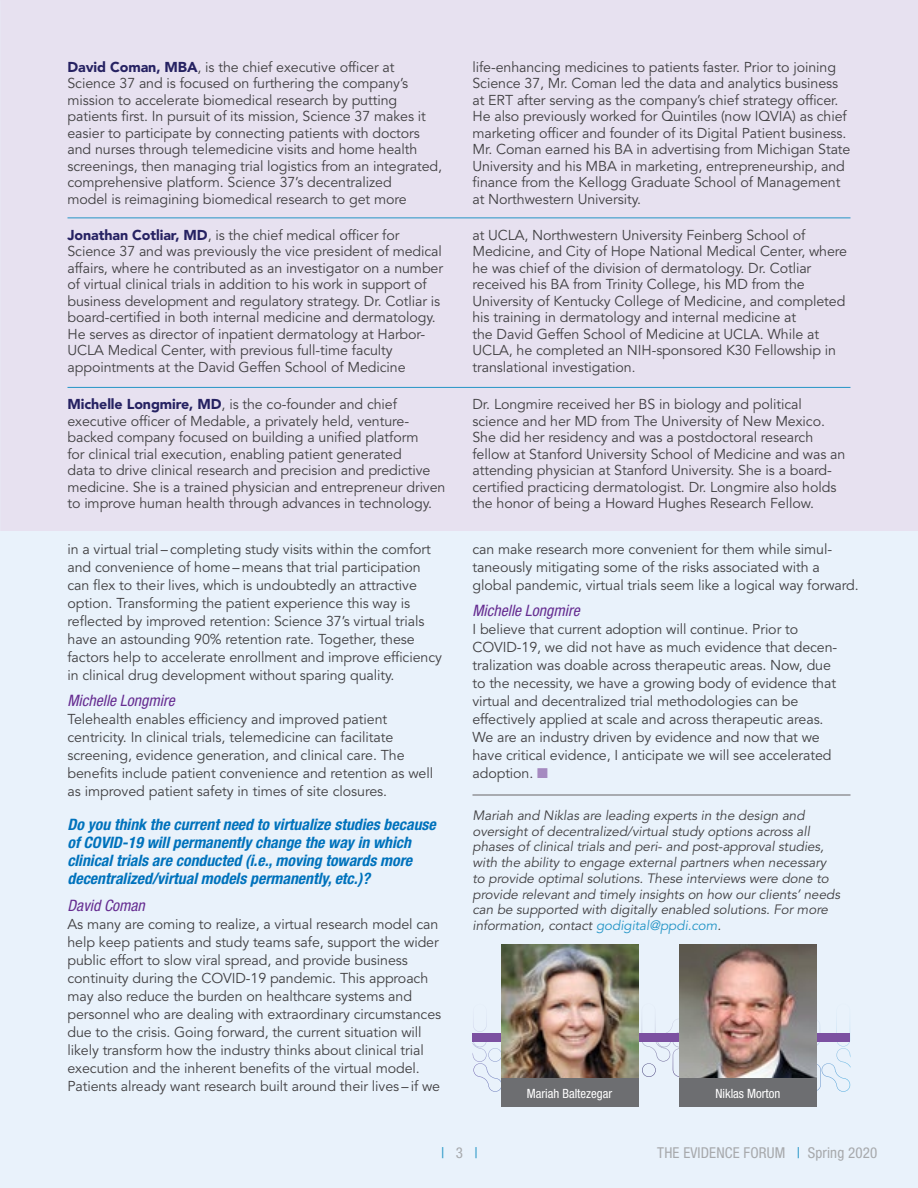
<style>
.page{position:relative;width:918px;height:1188px;background:#e9f2fb}
.page>*{position:absolute;margin:0;border:0;box-sizing:border-box;transform-origin:0 0}
.t1{font:italic 700 condensed 15.75px/18px "Helvetica Neue LT Std";color:#0072bc}
.t2{font:italic condensed 15.75px "Helvetica Neue LT Std";color:#662d91}
.t3{font:condensed 15px "Helvetica Neue LT Std";letter-spacing:.01em;color:#a7a9ac}
.t4{font:condensed 15px "Helvetica Neue LT Std";color:#2495c6}
.t5{font:14.25px/16.5px "Avenir LT Std";letter-spacing:-.005em;color:#414042}
.t6{font:italic 13.5px/15.8px "Avenir LT Std";letter-spacing:-.005em;color:#414042}
.t7{font:condensed 12.75px "Helvetica Neue LT Std";color:#fff}
.s1{font-weight:900;color:#262262}
.s2{font-size:13.5px}
.s3{color:#a58ac0}
.s4{color:#2495c6}
.s5{color:#a7a9ac}
</style>
<div class="page">
<div style="left:0;top:0;width:918px;height:530px;background:#e7e1f0"></div>
<div style="left:472px;top:1033px;width:378px;height:9px;background:#7c51a1"></div>
<img style="left:501px;top:945px;width:137px;height:134px">
<div style="left:501px;top:1079px;width:137px;height:28px;background:#6d6e71"></div>
<img style="left:679px;top:945px;width:137px;height:134px">
<div style="left:679px;top:1079px;width:137px;height:28px;background:#6d6e71"></div>
<hr style="left:472px;top:794px;width:378px;height:2px;background:#939598">
<hr style="left:68px;top:217px;width:782px;height:1px;background:#2495c6">
<hr style="left:68px;top:387px;width:782px;height:1px;background:#2495c6">
<p class="t5" style="left:68px;top:59px;width:376px"><span class="s1">David Coman, MBA</span>, is the chief executive officer at Science 37 and is focused on furthering the company’s mission to accelerate biomedical research by putting patients first. In pursuit of its mission, Science 37 makes it easier to participate by connecting patients with doctors and nurses through telemedicine visits and home health screenings, then managing trial logistics from an integrated, comprehensive platform. Science 37’s decentralized<br>model is reimagining biomedical research to get more</p>
<p class="t5" style="left:472px;top:59px;width:380px">life-enhancing medicines to patients faster. Prior to joining Science 37, Mr. Coman led the data and analytics business at ERT after serving as the company’s chief strategy officer.<br>He also previously worked for Quintiles (now IQVIA) as chief marketing officer and founder of its Digital Patient business.<br>Mr. Coman earned his BA in advertising from Michigan State University and his MBA in marketing, entrepreneurship, and finance from the Kellogg Graduate School of Management at Northwestern University.</p>
<p class="t5" style="left:68px;top:227px;width:377px"><span class="s1">Jonathan Cotliar, MD</span>, is the chief medical officer for Science 37 and was previously the vice president of medical affairs, where he contributed as an investigator on a number of virtual clinical trials in addition to his work in support of business development and regulatory strategy. Dr. Cotliar is board-certified in both internal medicine and dermatology.<br>He serves as director of inpatient dermatology at Harbor-UCLA Medical Center, with previous full-time faculty appointments at the David Geffen School of Medicine</p>
<p class="t5" style="left:472px;top:227px;width:376px">at UCLA, Northwestern University Feinberg School of Medicine, and City of Hope National Medical Center, where he was chief of the division of dermatology. Dr. Cotliar received his BA from Trinity College, his MD from the University of Kentucky College of Medicine, and completed his training in dermatology and internal medicine at<br>the David Geffen School of Medicine at UCLA. While at UCLA, he completed an NIH-sponsored K30 Fellowship in translational investigation<span class="s2">.</span></p>
<p class="t5" style="left:68px;top:397px;width:380px"><span class="s1">Michelle Longmire, MD</span>, is the co-founder and chief executive officer of Medable, a privately held, venture&shy;backed company focused on building a unified platform<br>for clinical trial execution, enabling patient generated<br>data to drive clinical research and precision and predictive medicine. She is a trained physician and entrepreneur driven to improve human health through advances in technology.</p>
<p class="t5" style="left:472px;top:397px;width:374px">Dr. Longmire received her BS in biology and political science and her MD from The University of New Mexico.<br>She did her residency and was a postdoctoral research fellow at Stanford University School of Medicine and was an attending physician at Stanford University. She is a board&shy;certified practicing dermatologist. Dr. Longmire also holds the honor of being a Howard Hughes Research Fellow.</p>
<p class="t5" style="left:472px;top:540px;width:388px;line-height:18px">can make research more convenient for them while simul&shy;taneously mitigating some of the risks associated with a global pandemic, virtual trials seem like a logical way forward.</p>
<p class="t2" style="left:472px;top:602px;width:109px">Michelle Longmire</p>
<p class="t5" style="left:472px;top:621px;width:365px;line-height:18px">I believe that current adoption will continue. Prior to COVID-19, we did not have as much evidence that decen&shy;tralization was doable across therapeutic areas. Now, due to the necessity, we have a growing body of evidence that virtual and decentralized trial methodologies can be effectively applied at scale and across therapeutic areas.<br>We are an industry driven by evidence and now that we have critical evidence, I anticipate we will see accelerated adoption. <span class="s3">■</span></p>
<p class="t5" style="left:68px;top:540px;width:376px;line-height:18px">in a virtual trial – completing study visits within the comfort and convenience of home – means that trial participation can flex to their lives, which is undoubtedly an attractive option. Transforming the patient experience this way is reflected by improved retention: Science 37’s virtual trials have an astounding 90% retention rate. Together, these factors help to accelerate enrollment and improve efficiency in clinical drug development without sparing quality.</p>
<p class="t2" style="left:68px;top:692px;width:109px">Michelle Longmire</p>
<p class="t5" style="left:68px;top:711px;width:367px;line-height:18px">Telehealth enables efficiency and improved patient centricity. In clinical trials, telemedicine can facilitate screening, evidence generation, and clinical care. The benefits include patient convenience and retention as well as improved patient safety in times of site closures.</p>
<p class="t1" style="left:68px;top:816px;width:370px">Do you think the current need to virtualize studies because of COVID-19 will permanently change the way in which clinical trials are conducted (i.e., moving towards more decentralized/virtual models permanently, etc.)?</p>
<p class="t2" style="left:68px;top:896px;width:79px">David Coman</p>
<p class="t5" style="left:68px;top:916px;width:375px;line-height:18px">As many are coming to realize, a virtual research model can help keep patients and study teams safe, support the wider public effort to slow viral spread, and provide business continuity during the COVID-19 pandemic. This approach may also reduce the burden on healthcare systems and personnel who are dealing with extraordinary circumstances due to the crisis. Going forward, the current situation will likely transform how the industry thinks about clinical trial execution and the inherent benefits of the virtual model.<br>Patients already want research built around their lives – if we</p>
<p class="t6" style="left:472px;top:808px;width:369px">Mariah and Niklas are leading experts in the design and oversight of decentralized/virtual study options across all phases of clinical trials and peri- and post-approval studies, with the ability to engage external partners when necessary to provide optimal solutions. These interviews were done to provide relevant and timely insights on how our clients’ needs can be supported with digitally enabled solutions. For more information, contact <span class="s4">godigital@ppdi.com</span>.</p>
<p class="t7" style="left:527px;top:1086px;width:87px">Mariah Baltezegar</p>
<p class="t7" style="left:715px;top:1086px;width:67px">Niklas Morton</p>
<p class="t4" style="left:441px;top:1144px;width:38px">| <span class="s5">3</span> |</p>
<p class="t3" style="left:657px;top:1144px;width:222px">THE EVIDENCE FORUM <span class="s4">|</span> Spring 2020</p>
</div>
